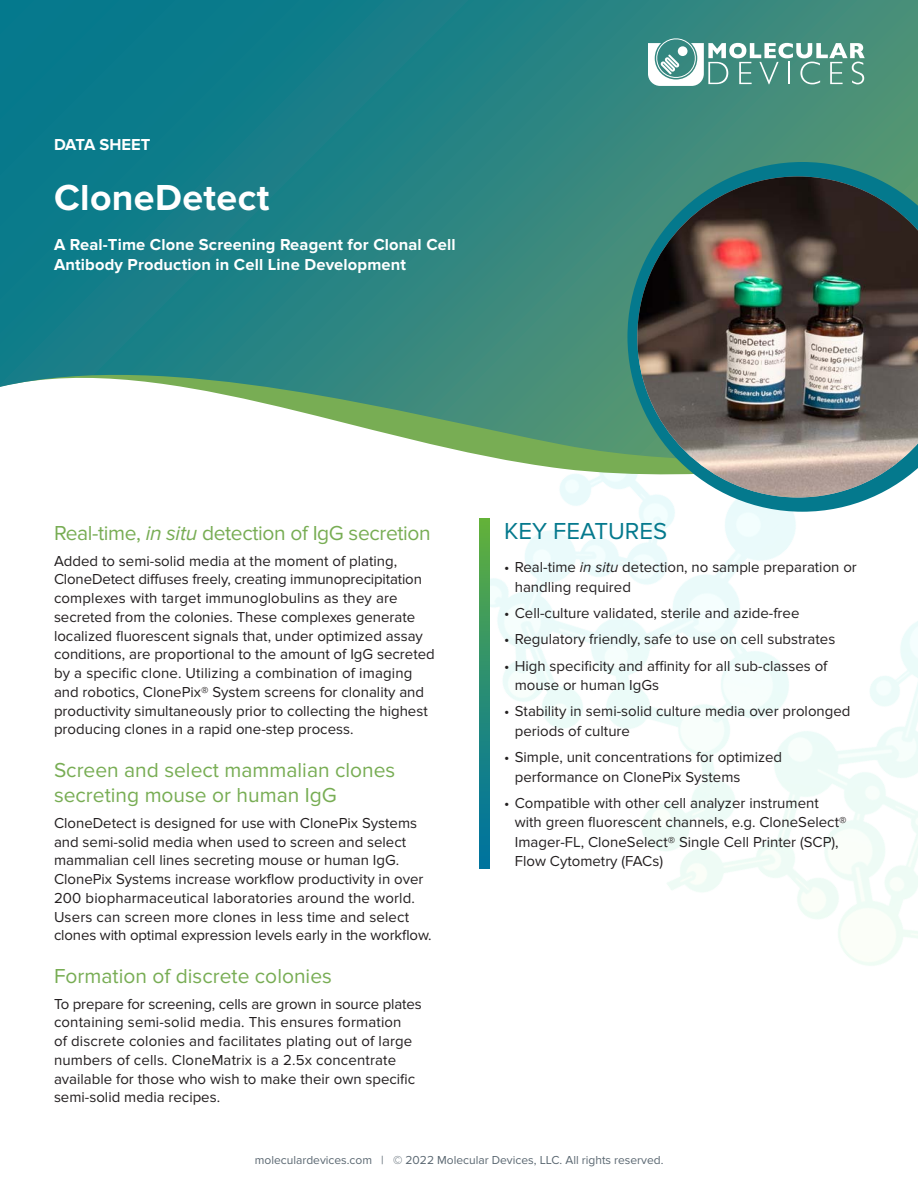
<style>
.page{position:relative;width:918px;height:1188px;background:#fff}
.page>*{position:absolute;margin:0;border:0;box-sizing:border-box;transform-origin:0 0}
.Document_Title{font:700 37.5px "Proxima Nova";letter-spacing:.01em;color:#fff}
.t1{font:24px "Proxima Nova";color:#04798d}
.Sub-Title{font:21px/25.2px "Proxima Nova";color:#78ad54}
.Sub-Title-2{font:21px "Proxima Nova";letter-spacing:-.02em;color:#78ad54}
.By_Line{font:700 16.5px/19.8px "Proxima Nova";letter-spacing:.01em;color:#fff}
.Application_Note{font:700 16.5px "Proxima Nova";color:#fff}
.Body{font:15px/18.8px "Proxima Nova";color:#231f20}
.t2{font:12px "Proxima Nova";color:#5a6771}
.s1{font-style:italic}
</style>
<div class="page">
<img style="left:479px;top:486px;width:439px;height:480px">
<svg style="left:0;top:0;width:918px;height:470px;background:#3d908d"></svg>
<svg style="left:479px;top:519px;width:11px;height:349px;background:#2b8e71"></svg>
<svg style="left:648px;top:37px;width:217px;height:49px"></svg>
<svg style="left:627px;top:162px;width:291px;height:350px"></svg>
<img style="left:637px;top:176px;width:281px;height:321px">
<p class="Application_Note" style="left:54px;top:135px;width:98px">DATA SHEET</p>
<p class="Document_Title" style="left:54px;top:176px;width:217px">CloneDetect</p>
<p class="By_Line" style="left:54px;top:235px;width:403px">A Real-Time Clone Screening Reagent for Clonal Cell<br>Antibody Production in Cell Line Development</p>
<p class="Sub-Title-2" style="left:54px;top:521px;width:378px">Real-time, <span class="s1">in situ</span> detection of IgG secretion</p>
<p class="Body" style="left:54px;top:551px;width:382px">Added to semi-solid media at the moment of plating, CloneDetect diffuses freely, creating immunoprecipitation complexes with target immunoglobulins as they are secreted from the colonies. These complexes generate localized fluorescent signals that, under optimized assay conditions, are proportional to the amount of IgG secreted by a specific clone. Utilizing a combination of imaging and robotics, ClonePix® System screens for clonality and productivity simultaneously prior to collecting the highest producing clones in a rapid one-step process.</p>
<p class="Sub-Title" style="left:54px;top:758px;width:343px">Screen and select mammalian clones secreting mouse or human IgG</p>
<p class="Body" style="left:54px;top:814px;width:379px">CloneDetect is designed for use with ClonePix Systems and semi-solid media when used to screen and select mammalian cell lines secreting mouse or human IgG.<br>ClonePix Systems increase workflow productivity in over 200 biopharmaceutical laboratories around the world.<br>Users can screen more clones in less time and select clones with optimal expression levels early in the workflow.</p>
<p class="Sub-Title" style="left:54px;top:964px;width:279px">Formation of discrete colonies</p>
<p class="Body" style="left:54px;top:994px;width:369px">To prepare for screening, cells are grown in source plates containing semi-solid media. This ensures formation<br>of discrete colonies and facilitates plating out of large numbers of cells. CloneMatrix is a 2.5x concentrate available for those who wish to make their own specific semi-solid media recipes.</p>
<p class="t1" style="left:504px;top:517px;width:165px">KEY FEATURES</p>
<p class="Body" style="left:515px;top:558px;width:344px;line-height:19.5px;text-indent:-11px">• Real-time <span class="s1">in situ</span> detection, no sample preparation or handling required</p>
<p class="Body" style="left:504px;top:604px;width:297px">• Cell-culture validated, sterile and azide-free</p>
<p class="Body" style="left:504px;top:630px;width:333px">• Regulatory friendly, safe to use on cell substrates</p>
<p class="Body" style="left:515px;top:656px;width:314px;line-height:19.5px;text-indent:-11px">• High specificity and affinity for all sub-classes of mouse or human IgGs</p>
<p class="Body" style="left:515px;top:702px;width:337px;line-height:19.5px;text-indent:-11px">• Stability in semi-solid culture media over prolonged periods of culture</p>
<p class="Body" style="left:515px;top:748px;width:269px;line-height:19.5px;text-indent:-11px">• Simple, unit concentrations for optimized performance on ClonePix Systems</p>
<p class="Body" style="left:515px;top:793px;width:333px;line-height:19.5px;text-indent:-11px">• Compatible with other cell analyzer instrument with green fluorescent channels, e.g. CloneSelect® Imager-FL, CloneSelect® Single Cell Printer (SCP), Flow Cytometry (FACs)</p>
<p class="t2" style="left:255px;top:1154px;width:410px">moleculardevices.com | © 2022 Molecular Devices, LLC. All rights reserved.</p>
</div>
